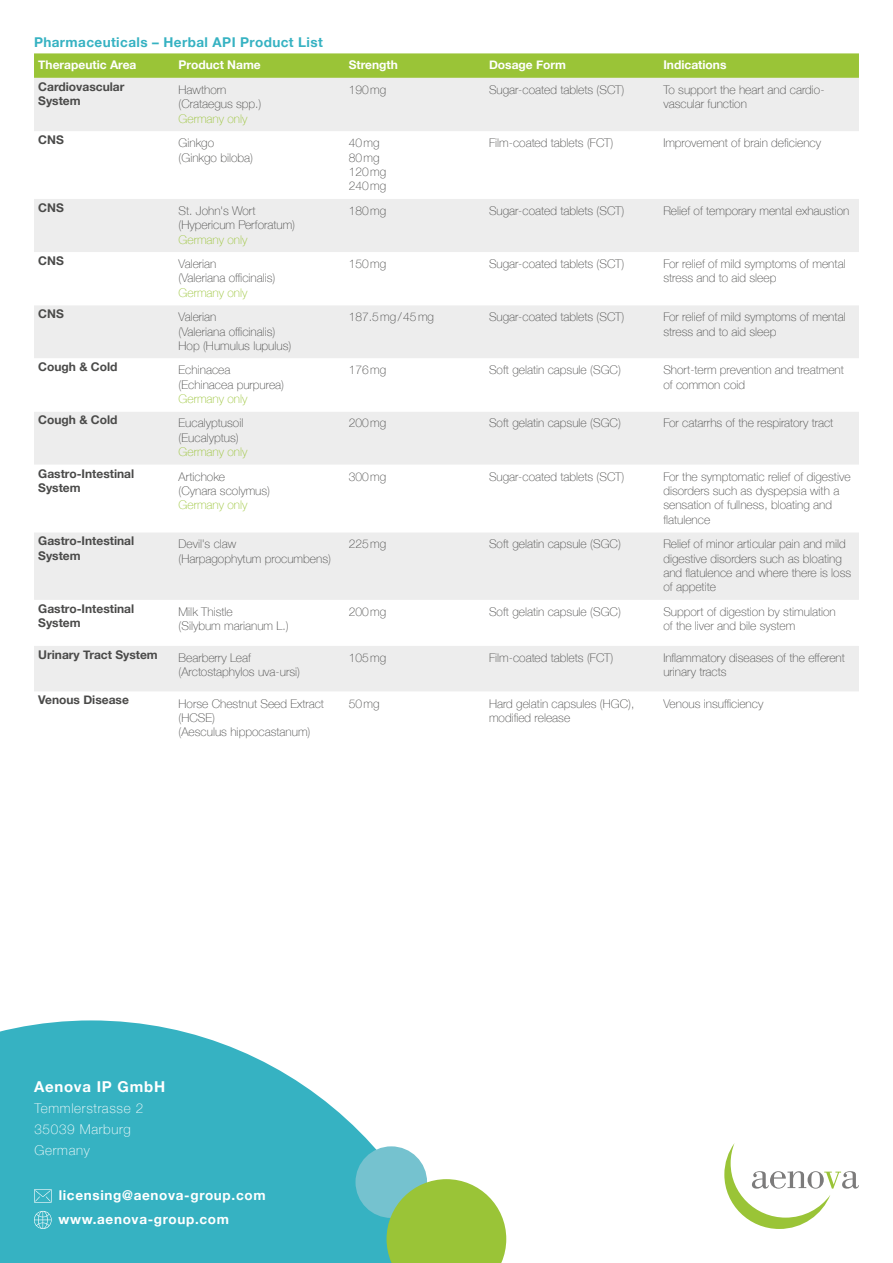
<style>
.page{position:relative;width:893px;height:1263px;background:#fff}
.page>*{position:absolute;margin:0;border:0;box-sizing:border-box;transform-origin:0 0}
.t1{font:700 15px "Helvetica Neue";letter-spacing:.05em;color:#fff}
.t2{font:700 13.5px/24.2px "Helvetica Neue";letter-spacing:.05em;color:#fff}
.t3{font:700 13.5px "Helvetica Neue";letter-spacing:.03em;color:#36b2c2}
.t4{font:100 13.5px/21px "Helvetica Neue";letter-spacing:.05em;color:#fff}
.t5{font:100 12px/14.4px "Helvetica Neue";color:#4a4a49}
.t6{font:700 12px/14.4px "Helvetica Neue";color:#4a4a49}
.t7{font:100 12px "Helvetica Neue";color:#9ac437}
.t8{font:700 12px "Helvetica Neue";color:#fff}
</style>
<div class="page">
<svg style="left:0;top:1020px;width:427px;height:243px;fill:#36b2c2"></svg>
<svg style="left:34px;top:1189px;width:18px;height:14px"></svg>
<svg style="left:34px;top:1211px;width:18px;height:18px"></svg>
<div style="left:355px;top:1146px;width:72px;height:72px;background:#75c2cf;border-radius:50%"></div>
<svg style="left:387px;top:1179px;width:119px;height:84px;background:#9fc852"></svg>
<svg style="left:724px;top:1143px;width:135px;height:86px"></svg>
<svg style="left:34px;top:53px;width:825px;height:25px;background:#9cc53b"></svg>
<div style="left:34px;top:78px;width:825px;height:53px;background:#ededed"></div>
<svg style="left:34px;top:199px;width:825px;height:492px;fill:#ededed"></svg>
<p class="t3" style="left:34px;top:32px;width:290px">Pharmaceuticals – Herbal API Product List</p>
<p class="t8" style="left:38px;top:56px;width:100px">Therapeutic Area</p>
<p class="t8" style="left:179px;top:56px;width:84px">Product Name</p>
<p class="t8" style="left:349px;top:56px;width:51px">Strength</p>
<p class="t8" style="left:489px;top:56px;width:79px">Dosage Form</p>
<p class="t8" style="left:663px;top:56px;width:65px">Indications</p>
<p class="t6" style="left:38px;top:80px;width:88px">Cardiovascular<br>System</p>
<p class="t5" style="left:179px;top:82px;width:84px">Hawthorn (Crataegus spp.)</p>
<p class="t7" style="left:179px;top:109px;width:70px">Germany only</p>
<p class="t5" style="left:349px;top:82px;width:39px">190mg</p>
<p class="t5" style="left:489px;top:82px;width:137px">Sugar-coated tablets (SCT)</p>
<p class="t5" style="left:663px;top:82px;width:163px">To support the heart and cardio&shy;vascular function</p>
<p class="t6" style="left:38px;top:133px;width:27px">CNS</p>
<p class="t5" style="left:179px;top:135px;width:76px">Ginkgo (Ginkgo biloba)</p>
<p class="t5" style="left:349px;top:135px;width:39px">40mg<br>80mg<br>120mg<br>240mg</p>
<p class="t5" style="left:489px;top:135px;width:126px">Film-coated tablets (FCT)</p>
<p class="t5" style="left:663px;top:135px;width:159px">Improvement of brain deficiency</p>
<p class="t6" style="left:38px;top:201px;width:27px">CNS</p>
<p class="t5" style="left:179px;top:203px;width:118px">St. John's Wort (Hypericum Perforatum)</p>
<p class="t7" style="left:179px;top:230px;width:70px">Germany only</p>
<p class="t5" style="left:349px;top:203px;width:39px">180mg</p>
<p class="t5" style="left:489px;top:203px;width:137px">Sugar-coated tablets (SCT)</p>
<p class="t5" style="left:663px;top:203px;width:187px">Relief of temporary mental exhaustion</p>
<p class="t6" style="left:38px;top:254px;width:27px">CNS</p>
<p class="t5" style="left:179px;top:256px;width:98px">Valerian<br>(Valeriana officinalis)</p>
<p class="t7" style="left:179px;top:283px;width:70px">Germany only</p>
<p class="t5" style="left:349px;top:256px;width:39px">150mg</p>
<p class="t5" style="left:489px;top:256px;width:137px">Sugar-coated tablets (SCT)</p>
<p class="t5" style="left:663px;top:256px;width:184px">For relief of mild symptoms of mental stress and to aid sleep</p>
<p class="t6" style="left:38px;top:307px;width:27px">CNS</p>
<p class="t5" style="left:179px;top:309px;width:114px">Valerian<br>(Valeriana officinalis)<br>Hop (Humulus lupulus)</p>
<p class="t5" style="left:349px;top:309px;width:87px">187.5mg/45mg</p>
<p class="t5" style="left:489px;top:309px;width:137px">Sugar-coated tablets (SCT)</p>
<p class="t5" style="left:663px;top:309px;width:184px">For relief of mild symptoms of mental stress and to aid sleep</p>
<p class="t6" style="left:38px;top:360px;width:81px">Cough &amp; Cold</p>
<p class="t5" style="left:179px;top:362px;width:107px">Echinacea (Echinacea purpurea)</p>
<p class="t7" style="left:179px;top:390px;width:70px">Germany only</p>
<p class="t5" style="left:349px;top:362px;width:39px">176mg</p>
<p class="t5" style="left:489px;top:362px;width:133px">Soft gelatin capsule (SGC)</p>
<p class="t5" style="left:663px;top:362px;width:182px">Short-term prevention and treatment of common coid</p>
<p class="t6" style="left:38px;top:413px;width:81px">Cough &amp; Cold</p>
<p class="t5" style="left:179px;top:415px;width:66px">Eucalyptusoil (Eucalyptus)</p>
<p class="t7" style="left:179px;top:443px;width:70px">Germany only</p>
<p class="t6" style="left:38px;top:466px;width:97px">Gastro-Intestinal<br>System</p>
<p class="t5" style="left:179px;top:469px;width:93px">Artichoke<br>(Cynara scolymus)</p>
<p class="t7" style="left:179px;top:496px;width:70px">Germany only</p>
<p class="t5" style="left:349px;top:415px;width:39px">200mg</p>
<p class="t5" style="left:489px;top:415px;width:133px">Soft gelatin capsule (SGC)</p>
<p class="t5" style="left:663px;top:415px;width:171px">For catarrhs of the respiratory tract</p>
<p class="t5" style="left:349px;top:469px;width:39px">300mg</p>
<p class="t5" style="left:489px;top:469px;width:137px">Sugar-coated tablets (SCT)</p>
<p class="t5" style="left:663px;top:469px;width:189px">For the symptomatic relief of digestive disorders such as dyspepsia with a sensation of fullness, bloating and flatulence</p>
<p class="t6" style="left:38px;top:534px;width:97px">Gastro-Intestinal<br>System</p>
<p class="t5" style="left:179px;top:536px;width:154px">Devil's claw<br>(Harpagophytum procumbens)</p>
<p class="t5" style="left:349px;top:536px;width:39px">225mg</p>
<p class="t5" style="left:489px;top:536px;width:133px">Soft gelatin capsule (SGC)</p>
<p class="t5" style="left:663px;top:536px;width:189px">Relief of minor articular pain and mild digestive disorders such as bloating and flatulence and where there is loss of appetite</p>
<p class="t6" style="left:38px;top:601px;width:97px">Gastro-Intestinal<br>System</p>
<p class="t5" style="left:179px;top:604px;width:112px">Milk Thistle<br>(Silybum marianum L.)</p>
<p class="t5" style="left:349px;top:604px;width:39px">200mg</p>
<p class="t5" style="left:489px;top:604px;width:133px">Soft gelatin capsule (SGC)</p>
<p class="t5" style="left:663px;top:604px;width:174px">Support of digestion by stimulation of the liver and bile system</p>
<p class="t6" style="left:38px;top:647px;width:121px">Urinary Tract System</p>
<p class="t5" style="left:179px;top:650px;width:123px">Bearberry Leaf (Arctostaphylos uva-ursi)</p>
<p class="t5" style="left:349px;top:650px;width:39px">105mg</p>
<p class="t5" style="left:489px;top:650px;width:126px">Film-coated tablets (FCT)</p>
<p class="t5" style="left:663px;top:650px;width:183px">Inflammatory diseases of the efferent urinary tracts</p>
<p class="t6" style="left:38px;top:693px;width:92px">Venous Disease</p>
<p class="t5" style="left:179px;top:695px;width:147px">Horse Chestnut Seed Extract (HCSE)<br>(Aesculus hippocastanum)</p>
<p class="t5" style="left:349px;top:695px;width:32px">50mg</p>
<p class="t5" style="left:489px;top:695px;width:147px">Hard gelatin capsules (HGC), modified release</p>
<p class="t5" style="left:663px;top:695px;width:102px">Venous insufficiency</p>
<p class="t1" style="left:34px;top:1075px;width:133px">Aenova IP GmbH</p>
<p class="t4" style="left:34px;top:1097px;width:110px">Temmlerstrasse 2<br>35039 Marburg<br>Germany</p>
<p class="t2" style="left:59px;top:1183px;width:209px">licensing@aenova-group.com www.aenova-group.com</p>
</div>
